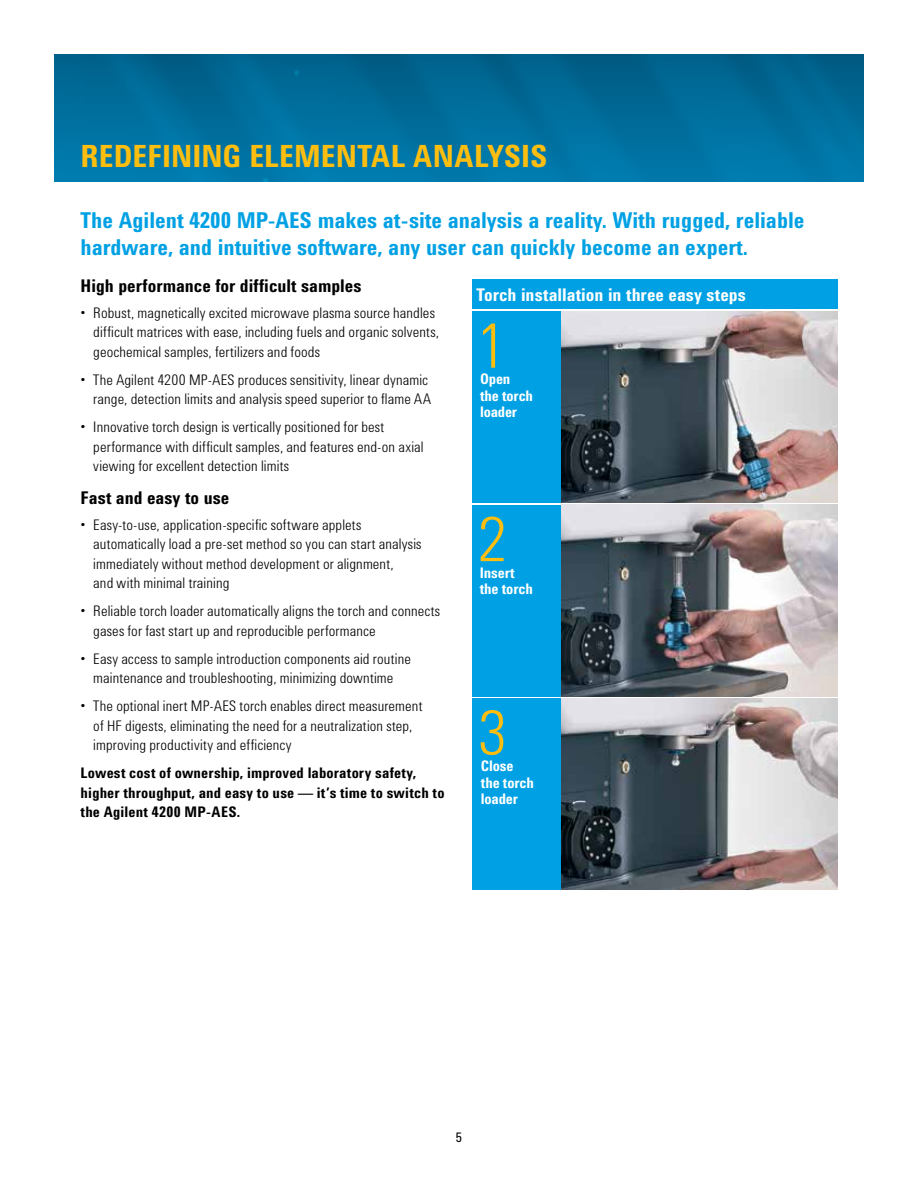
<style>
.page{position:relative;width:918px;height:1188px;background:#fff}
.page>*{position:absolute;margin:0;border:0;box-sizing:border-box;transform-origin:0 0}
.t1{font:300 63px "Agilent Condensed CFF";color:#febe10}
.t2{font:700 31.5px "Agilent Condensed CFF";color:#febe10}
.t3{font:700 22.5px/27px "Agilent Condensed CFF";color:#00a1e4}
.t4{font:700 18px "Agilent Condensed CFF";color:#000}
.t5{font:700 18px "Agilent Condensed CFF";color:#fff}
.t6{font:300 15px/19.5px "Agilent Condensed CFF";letter-spacing:.01em;color:#000}
.t7{font:700 15px/19.5px "Agilent Condensed CFF";letter-spacing:.01em;color:#000}
.t8{font:700 15px/16.5px "Agilent Condensed CFF";letter-spacing:-.015em;color:#fff}
.t9{font:13.5px "Agilent Condensed CFF";color:#000}
</style>
<div class="page">
<img style="left:54px;top:54px;width:810px;height:128px">
<div style="left:472px;top:505px;width:89px;height:191px;background:#00a1e4"></div>
<div style="left:472px;top:311px;width:89px;height:192px;background:#00a1e4"></div>
<div style="left:472px;top:698px;width:89px;height:192px;background:#00a1e4"></div>
<div style="left:472px;top:279px;width:365px;height:30px;background:#00a1e4"></div>
<img style="left:561px;top:311px;width:277px;height:192px">
<img style="left:561px;top:505px;width:276px;height:191px">
<img style="left:561px;top:698px;width:276px;height:192px">
<h2 class="t2" style="left:81px;top:133px;width:468px">REDEFINING ELEMENTAL ANALYSIS</h2>
<h3 class="t3" style="left:81px;top:206px;width:725px">The Agilent 4200 MP-AES makes at-site analysis a reality. With rugged, reliable hardware, and intuitive software, any user can quickly become an expert.</h3>
<p class="t4" style="left:81px;top:272px;width:282px">High performance for difficult samples</p>
<p class="t6" style="left:93px;top:302px;width:347px;text-indent:-13px">• Robust, magnetically excited microwave plasma source handles difficult matrices with ease, including fuels and organic solvents, geochemical samples, fertilizers and foods</p>
<p class="t6" style="left:81px;top:369px;width:352px;text-align:right">• The Agilent 4200 MP-AES produces sensitivity, linear dynamic range, detection limits and analysis speed superior to flame AA</p>
<p class="t6" style="left:93px;top:416px;width:332px;text-indent:-13px">• Innovative torch design is vertically positioned for best performance with difficult samples, and features end-on axial viewing for excellent detection limits</p>
<p class="t4" style="left:81px;top:484px;width:150px">Fast and easy to use</p>
<p class="t6" style="left:93px;top:514px;width:330px;text-indent:-13px">• Easy-to-use, application-specific software applets automatically load a pre-set method so you can start analysis immediately without method development or alignment,<br>and with minimal training</p>
<p class="t6" style="left:93px;top:600px;width:348px;text-indent:-13px">• Reliable torch loader automatically aligns the torch and connects gases for fast start up and reproducible performance</p>
<p class="t6" style="left:81px;top:648px;width:332px;text-align:center">• Easy access to sample introduction components aid routine maintenance and troubleshooting, minimizing downtime</p>
<p class="t6" style="left:93px;top:695px;width:331px;text-indent:-13px">• The optional inert MP-AES torch enables direct measurement of HF digests, eliminating the need for a neutralization step, improving productivity and efficiency</p>
<p class="t7" style="left:81px;top:763px;width:366px">Lowest cost of ownership, improved laboratory safety, higher throughput, and easy to use — it’s time to switch to the Agilent 4200 MP-AES.</p>
<p class="t5" style="left:476px;top:281px;width:271px">Torch installation in three easy steps</p>
<h1 class="t1" style="left:477px;top:298px;width:31px">1</h1>
<p class="t8" style="left:480px;top:370px;width:55px">Open<br>the torch loader</p>
<h1 class="t1" style="left:477px;top:492px;width:31px">2</h1>
<p class="t8" style="left:480px;top:564px;width:55px">Insert the torch</p>
<h1 class="t1" style="left:477px;top:685px;width:31px">3</h1>
<p class="t8" style="left:481px;top:757px;width:55px">Close the torch loader</p>
<p class="t9" style="left:456px;top:1127px;width:8px">5</p>
</div>
